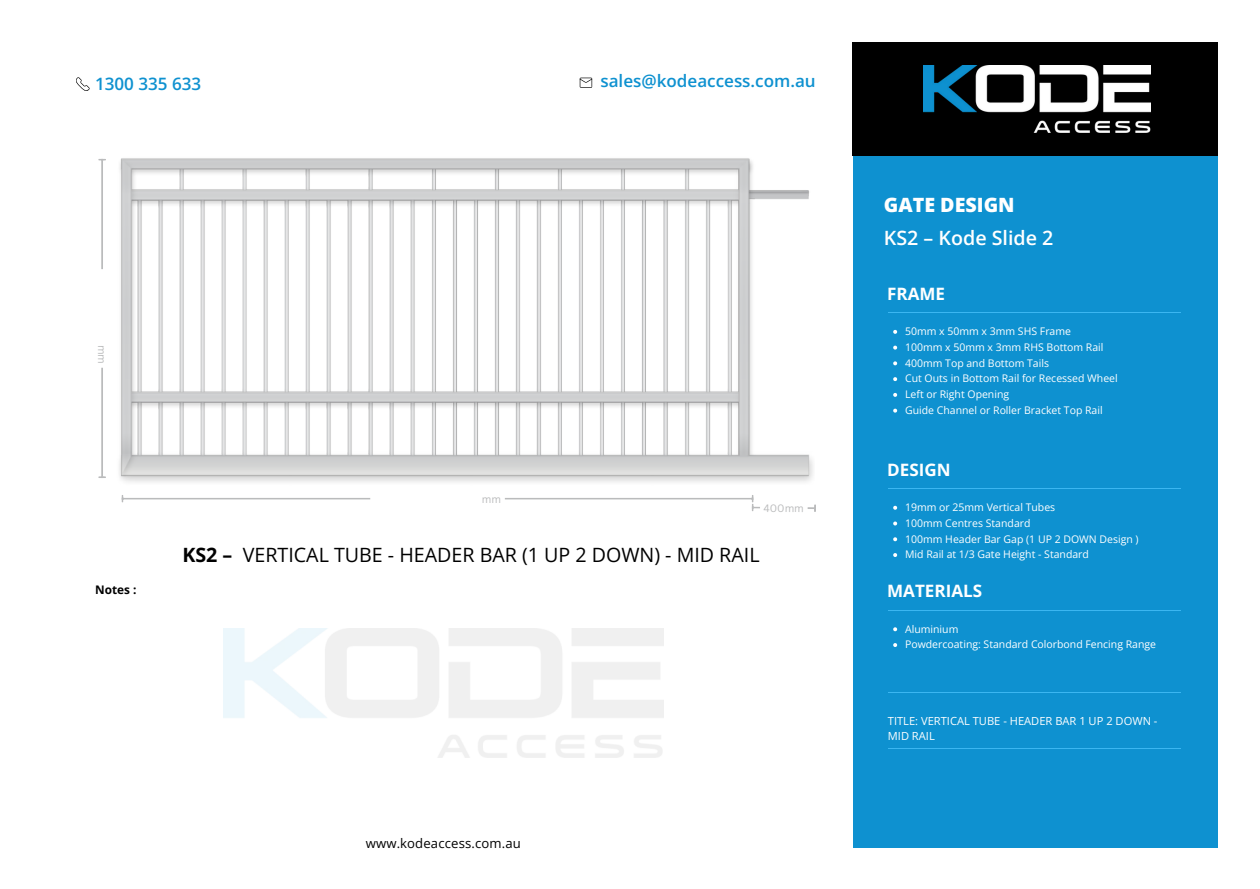
<style>
.page{position:relative;width:1260px;height:889px;background:#fff}
.page>*{position:absolute;margin:0;border:0;box-sizing:border-box;transform-origin:0 0}
.t1{font:19.69px "Open Sans";color:#000}
.t2{font:600 19.69px/33.4px "Open Sans";color:#fff}
.t3{font:700 19.69px "Open Sans";color:#000}
.t4{font:600 17.06px "Open Sans";color:#0e91d0}
.t5{font:700 17.06px "Open Sans";color:#fff}
.t6{font:13.12px "Open Sans";letter-spacing:.01em;color:#000}
.t7{font:700 11.81px "Open Sans";color:#000}
.t8{font:11.2px/15px "Open Sans";color:#fff}
.t9{font:10.5px "Open Sans";color:#fff}
.t10{font:10.5px "Canva Sans";color:#babbbc}
.s1{font-weight:800}
</style>
<div class="page">
<div style="left:853px;top:42px;width:365px;height:806px;background:#0e91d0"></div>
<div style="left:853px;top:42px;width:365px;height:113px;background:#000"></div>
<img style="left:924px;top:65px;width:227px;height:67px">
<svg style="left:76px;top:77px;width:14px;height:14px"></svg>
<svg style="left:580px;top:78px;width:12px;height:10px"></svg>
<hr style="left:889px;top:312px;width:292px;height:1px;background:#3bb6f1">
<hr style="left:889px;top:488px;width:292px;height:1px;background:#3bb6f1">
<hr style="left:889px;top:610px;width:292px;height:1px;background:#3bb6f1">
<hr style="left:889px;top:692px;width:292px;height:1px;background:#3bb6f1">
<hr style="left:889px;top:748px;width:292px;height:1px;background:#3bb6f1">
<img style="left:98px;top:158px;width:715px;height:344px">
<hr style="left:123px;top:497px;width:629px;height:2px;background:#babbbc">
<svg style="left:121px;top:495px;width:2px;height:6px"></svg>
<svg style="left:752px;top:495px;width:64px;height:16px"></svg>
<hr style="left:101px;top:160px;width:2px;height:316px;background:#babbbc">
<svg style="left:99px;top:476px;width:6px;height:2px"></svg>
<svg style="left:893px;top:506px;width:4px;height:3px"></svg>
<svg style="left:893px;top:521px;width:4px;height:4px"></svg>
<svg style="left:893px;top:537px;width:4px;height:4px"></svg>
<svg style="left:893px;top:553px;width:4px;height:4px"></svg>
<svg style="left:893px;top:627px;width:4px;height:4px"></svg>
<svg style="left:893px;top:643px;width:4px;height:4px"></svg>
<svg style="left:893px;top:330px;width:4px;height:4px"></svg>
<svg style="left:893px;top:345px;width:4px;height:4px"></svg>
<svg style="left:893px;top:361px;width:4px;height:4px"></svg>
<svg style="left:893px;top:377px;width:4px;height:4px"></svg>
<svg style="left:893px;top:393px;width:4px;height:4px"></svg>
<svg style="left:893px;top:408px;width:4px;height:4px"></svg>
<h1 class="t4" style="left:95px;top:72px;width:108px">1300 335 633</h1>
<p class="t4" style="left:600px;top:69px;width:217px">sales@kodeaccess.com.au</p>
<p class="t10" style="left:109px;top:345px;width:21px;rotate:90deg">mm</p>
<h5 class="t7" style="left:95px;top:581px;width:43px">Notes :</h5>
<p class="t10" style="left:482px;top:491px;width:21px">mm</p>
<p class="t10" style="left:764px;top:500px;width:42px;rotate:1deg">400mm</p>
<h3 class="t3" style="left:182px;top:541px;width:52px">KS2 –</h3>
<p class="t1" style="left:243px;top:541px;width:518px">VERTICAL TUBE - HEADER BAR (1 UP 2 DOWN) - MID RAIL</p>
<p class="t6" style="left:366px;top:834px;width:157px">www.kodeaccess.com.au</p>
<p class="t2" style="left:884px;top:187px;width:171px"><span class="s1">GATE DESIGN<br></span>KS2 – Kode Slide 2</p>
<p class="t5" style="left:887px;top:281px;width:59px">FRAME</p>
<p class="t9" style="left:905px;top:324px;width:167px">50mm x 50mm x 3mm SHS Frame</p>
<p class="t9" style="left:905px;top:340px;width:200px">100mm x 50mm x 3mm RHS Bottom Rail</p>
<p class="t9" style="left:905px;top:355px;width:145px">400mm Top and Bottom Tails</p>
<h3 class="t9" style="left:905px;top:371px;width:214px">Cut Outs in Bottom Rail for Recessed Wheel</h3>
<p class="t9" style="left:905px;top:387px;width:106px">Left or Right Opening</p>
<p class="t9" style="left:905px;top:403px;width:199px">Guide Channel or Roller Bracket Top Rail</p>
<p class="t5" style="left:887px;top:457px;width:65px">DESIGN</p>
<p class="t9" style="left:905px;top:500px;width:152px">19mm or 25mm Vertical Tubes</p>
<p class="t9" style="left:905px;top:515px;width:127px">100mm Centres Standard</p>
<p class="t9" style="left:905px;top:531px;width:235px">100mm Header Bar Gap (1 UP 2 DOWN Design )</p>
<p class="t9" style="left:905px;top:547px;width:185px">Mid Rail at 1/3 Gate Height - Standard</p>
<h2 class="t5" style="left:887px;top:579px;width:96px">MATERIALS</h2>
<h3 class="t9" style="left:905px;top:621px;width:55px">Aluminium</h3>
<p class="t9" style="left:905px;top:637px;width:252px">Powdercoating: Standard Colorbond Fencing Range</p>
<h6 class="t8" style="left:888px;top:713px;width:271px">TITLE: VERTICAL TUBE - HEADER BAR 1 UP 2 DOWN -<br>MID RAIL</h6>
</div>
